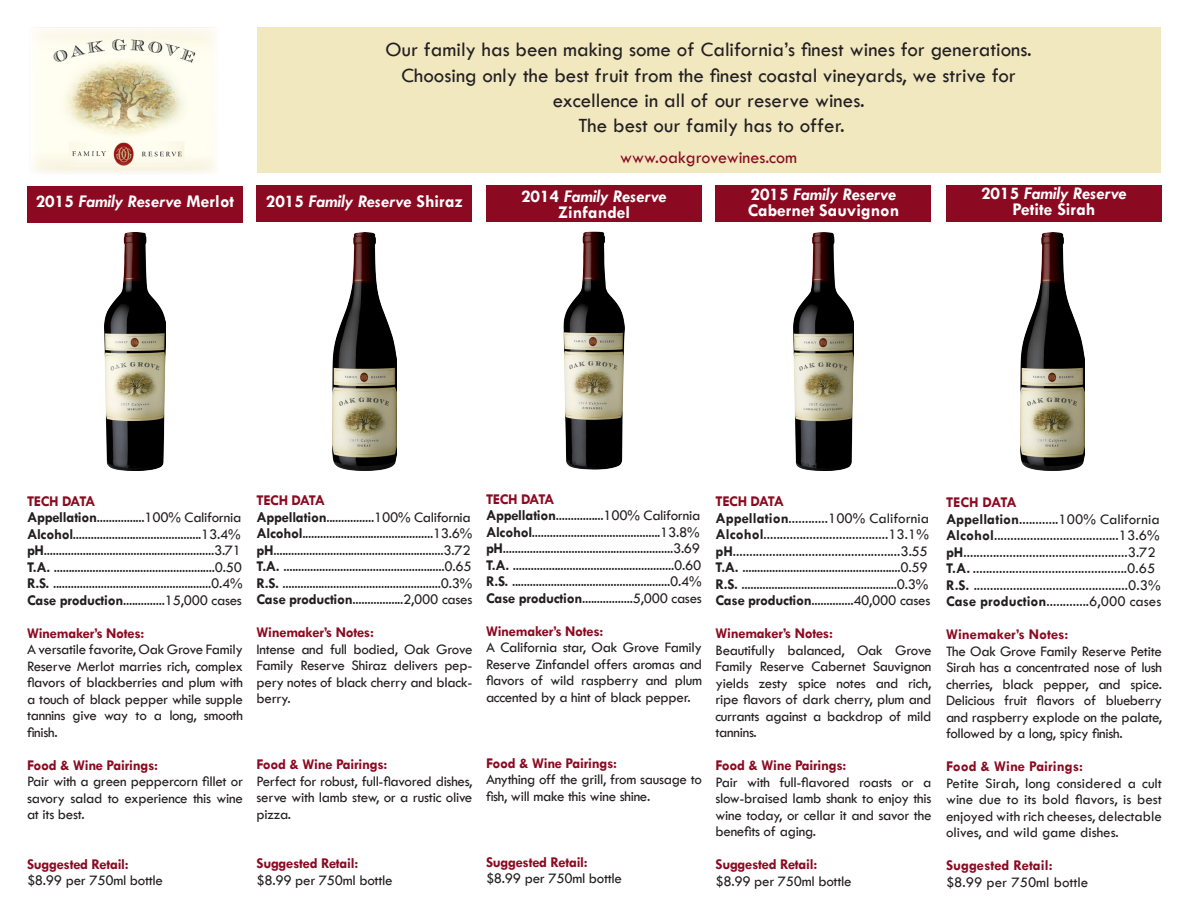
<style>
.page{position:relative;width:1188px;height:918px;background:#fff}
.page>*{position:absolute;margin:0;border:0;box-sizing:border-box;transform-origin:0 0}
.t1{font:21px "Tw Cen";color:#231f20}
.t2{font:italic 700 18px "Tw Cen";color:#fff}
.t3{font:700 18px "Tw Cen";color:#fff}
.t4{font:18px "Tw Cen";color:#8b0a21}
.t5{font:15px/16.5px "Tw Cen";letter-spacing:-.02em;color:#231f20;text-align:justify}
.t6{font:15px/16.5px "Tw Cen";color:#231f20}
.t7{font:700 15px "Tw Cen";letter-spacing:-.02em;color:#8b0a21}
.t8{font:700 15px "Tw Cen";color:#8b0a21}
.t9{font:700 15px "Tw Cen";letter-spacing:-.05em;color:#8b0a21}
.s1{font-style:normal}
.s2{font-weight:700}
</style>
<div class="page">
<div style="left:257px;top:27px;width:904px;height:145px;background:#f1e8c0"></div>
<div style="left:946px;top:185px;width:216px;height:36px;background:#8b0a21"></div>
<div style="left:716px;top:185px;width:216px;height:37px;background:#8b0a21"></div>
<div style="left:27px;top:186px;width:216px;height:36px;background:#8b0a21"></div>
<div style="left:256px;top:185px;width:216px;height:37px;background:#8b0a21"></div>
<div style="left:486px;top:185px;width:216px;height:37px;background:#8b0a21"></div>
<img style="left:33px;top:27px;width:183px;height:147px">
<img style="left:105px;top:233px;width:60px;height:237px">
<img style="left:563px;top:231px;width:62px;height:238px">
<img style="left:793px;top:233px;width:61px;height:238px">
<img style="left:1020px;top:233px;width:65px;height:237px">
<img style="left:332px;top:233px;width:65px;height:237px">
<p class="t2" style="left:36px;top:191px;width:200px"><span class="s1">2015</span> Family Reserve <span class="s1">Merlot</span></p>
<p class="t1" style="left:386px;top:37px;width:648px">Our family has been making some of California’s finest wines for generations.</p>
<p class="t1" style="left:402px;top:62px;width:616px">Choosing only the best fruit from the finest coastal vineyards, we strive for</p>
<p class="t1" style="left:553px;top:88px;width:313px">excellence in all of our reserve wines.</p>
<p class="t1" style="left:578px;top:113px;width:268px">The best our family has to offer.</p>
<p class="t4" style="left:620px;top:146px;width:178px">www.oakgrovewines.com</p>
<p class="t2" style="left:266px;top:190px;width:199px"><span class="s1">2015</span> Family Reserve <span class="s1">Shiraz</span></p>
<p class="t2" style="left:521px;top:186px;width:147px"><span class="s1">2014</span> Family Reserve</p>
<p class="t3" style="left:558px;top:201px;width:74px">Zinfandel</p>
<p class="t2" style="left:751px;top:184px;width:147px"><span class="s1">2015</span> Family Reserve</p>
<p class="t3" style="left:748px;top:199px;width:153px">Cabernet Sauvignon</p>
<p class="t2" style="left:981px;top:183px;width:147px"><span class="s1">2015</span> Family Reserve</p>
<p class="t3" style="left:1012px;top:198px;width:85px">Petite Sirah</p>
<p class="t9" style="left:27px;top:492px;width:70px">TECH DATA</p>
<p class="t5" style="left:27px;top:509px;width:216px"><span class="s2">Appellation</span>................100% California</p>
<p class="t5" style="left:27px;top:526px;width:215px"><span class="s2">Alcohol</span>...........................................13.4%</p>
<p class="t5" style="left:27px;top:542px;width:216px"><span class="s2">pH</span>.........................................................3.71</p>
<p class="t5" style="left:27px;top:559px;width:217px"><span class="s2">T.A.</span> ......................................................0.50</p>
<p class="t5" style="left:27px;top:575px;width:217px"><span class="s2">R.S.</span> .....................................................0.4%</p>
<p class="t5" style="left:27px;top:592px;width:216px"><span class="s2">Case production</span>..............15,000 cases</p>
<p class="t7" style="left:27px;top:624px;width:119px">Winemaker’s Notes:</p>
<p class="t5" style="left:27px;top:641px;width:218px">A versatile favorite, Oak Grove Family Reserve Merlot marries rich, complex flavors of blackberries and plum with a touch of black pepper while supple tannins give way to a long, smooth finish.</p>
<p class="t7" style="left:27px;top:756px;width:133px">Food &amp; Wine Pairings:</p>
<p class="t5" style="left:27px;top:773px;width:218px">Pair with a green peppercorn fillet or savory salad to experience this wine at its best.</p>
<p class="t7" style="left:27px;top:855px;width:103px">Suggested Retail:</p>
<p class="t5" style="left:27px;top:872px;width:138px">$8.99 per 750ml bottle</p>
<p class="t9" style="left:256px;top:491px;width:70px">TECH DATA</p>
<p class="t5" style="left:256px;top:509px;width:217px"><span class="s2">Appellation</span>................100% California<br><span class="s2">Alcohol</span>............................................13.6%</p>
<p class="t5" style="left:256px;top:542px;width:216px"><span class="s2">pH</span>.........................................................3.72</p>
<p class="t5" style="left:256px;top:558px;width:217px"><span class="s2">T.A.</span> ......................................................0.65</p>
<p class="t5" style="left:256px;top:575px;width:217px"><span class="s2">R.S.</span> .....................................................0.3%</p>
<p class="t5" style="left:256px;top:591px;width:217px"><span class="s2">Case production</span>.................2,000 cases</p>
<p class="t7" style="left:256px;top:623px;width:119px">Winemaker’s Notes:</p>
<p class="t5" style="left:256px;top:641px;width:218px">Intense and full bodied, Oak Grove Family Reserve Shiraz delivers pep&shy;pery notes of black cherry and black&shy;berry.</p>
<p class="t9" style="left:486px;top:490px;width:70px">TECH DATA</p>
<p class="t5" style="left:486px;top:507px;width:216px"><span class="s2">Appellation</span>................100% California<br><span class="s2">Alcohol</span>...........................................13.8%</p>
<p class="t5" style="left:486px;top:540px;width:216px"><span class="s2">pH</span>.........................................................3.69</p>
<p class="t5" style="left:486px;top:557px;width:217px"><span class="s2">T.A.</span> ......................................................0.60</p>
<p class="t5" style="left:486px;top:573px;width:217px"><span class="s2">R.S.</span> .....................................................0.4%</p>
<p class="t5" style="left:486px;top:590px;width:217px"><span class="s2">Case production</span>.................5,000 cases</p>
<p class="t7" style="left:486px;top:622px;width:119px">Winemaker’s Notes:</p>
<p class="t5" style="left:486px;top:639px;width:218px">A California star, Oak Grove Family Reserve Zinfandel offers aromas and flavors of wild raspberry and plum accented by a hint of black pepper.</p>
<p class="t7" style="left:256px;top:755px;width:133px">Food &amp; Wine Pairings:</p>
<p class="t5" style="left:256px;top:773px;width:218px">Perfect for robust, full-flavored dishes, serve with lamb stew, or a rustic olive pizza.</p>
<p class="t7" style="left:256px;top:854px;width:103px">Suggested Retail:</p>
<p class="t5" style="left:256px;top:872px;width:138px">$8.99 per 750ml bottle</p>
<p class="t7" style="left:486px;top:754px;width:133px">Food &amp; Wine Pairings:</p>
<p class="t5" style="left:486px;top:771px;width:217px">Anything off the grill, from sausage to fish, will make this wine shine.</p>
<p class="t7" style="left:486px;top:853px;width:103px">Suggested Retail:</p>
<p class="t5" style="left:486px;top:870px;width:138px">$8.99 per 750ml bottle</p>
<p class="t9" style="left:716px;top:492px;width:70px">TECH DATA</p>
<p class="t6" style="left:716px;top:510px;width:215px"><span class="s2">Appellation</span>............100% California<br><span class="s2">Alcohol</span>......................................13.1%</p>
<p class="t5" style="left:716px;top:543px;width:214px"><span class="s2">pH</span>...................................................3.55</p>
<p class="t5" style="left:716px;top:559px;width:214px"><span class="s2">T.A.</span> .....................................................0.59</p>
<p class="t5" style="left:716px;top:576px;width:214px"><span class="s2">R.S.</span> ....................................................0.3%</p>
<p class="t5" style="left:716px;top:592px;width:216px"><span class="s2">Case production</span>..............40,000 cases</p>
<p class="t7" style="left:716px;top:624px;width:119px">Winemaker’s Notes:</p>
<p class="t5" style="left:716px;top:642px;width:218px">Beautifully balanced, Oak Grove Family Reserve Cabernet Sauvignon yields zesty spice notes and rich, ripe flavors of dark cherry, plum and currants against a backdrop of mild tannins.</p>
<p class="t7" style="left:716px;top:756px;width:133px">Food &amp; Wine Pairings:</p>
<p class="t5" style="left:716px;top:774px;width:218px">Pair with full-flavored roasts or a slow-braised lamb shank to enjoy this wine today, or cellar it and savor the benefits of aging.</p>
<p class="t7" style="left:716px;top:855px;width:103px">Suggested Retail:</p>
<p class="t5" style="left:716px;top:873px;width:138px">$8.99 per 750ml bottle</p>
<p class="t7" style="left:946px;top:493px;width:72px">TECH DATA</p>
<p class="t6" style="left:946px;top:511px;width:215px"><span class="s2">Appellation</span>............100% California<br><span class="s2">Alcohol</span>......................................13.6%</p>
<p class="t5" style="left:946px;top:544px;width:211px"><span class="s2">pH</span>..................................................3.72</p>
<p class="t5" style="left:946px;top:560px;width:211px"><span class="s2">T.A.</span> ...............................................0.65</p>
<p class="t5" style="left:946px;top:577px;width:216px"><span class="s2">R.S.</span> ...............................................0.3%</p>
<p class="t6" style="left:946px;top:593px;width:217px"><span class="s2">Case production</span>.............6,000 cases</p>
<p class="t8" style="left:946px;top:625px;width:124px">Winemaker’s Notes:</p>
<p class="t5" style="left:946px;top:643px;width:218px">The Oak Grove Family Reserve Petite Sirah has a concentrated nose of lush cherries, black pepper, and spice.<br>Delicious fruit flavors of blueberry and raspberry explode on the palate, followed by a long, spicy finish.</p>
<p class="t8" style="left:946px;top:757px;width:138px">Food &amp; Wine Pairings:</p>
<p class="t5" style="left:946px;top:775px;width:218px">Petite Sirah, long considered a cult wine due to its bold flavors, is best enjoyed with rich cheeses, delectable olives, and wild game dishes.</p>
<p class="t8" style="left:946px;top:856px;width:108px">Suggested Retail:</p>
<p class="t6" style="left:946px;top:874px;width:144px">$8.99 per 750ml bottle</p>
</div>
